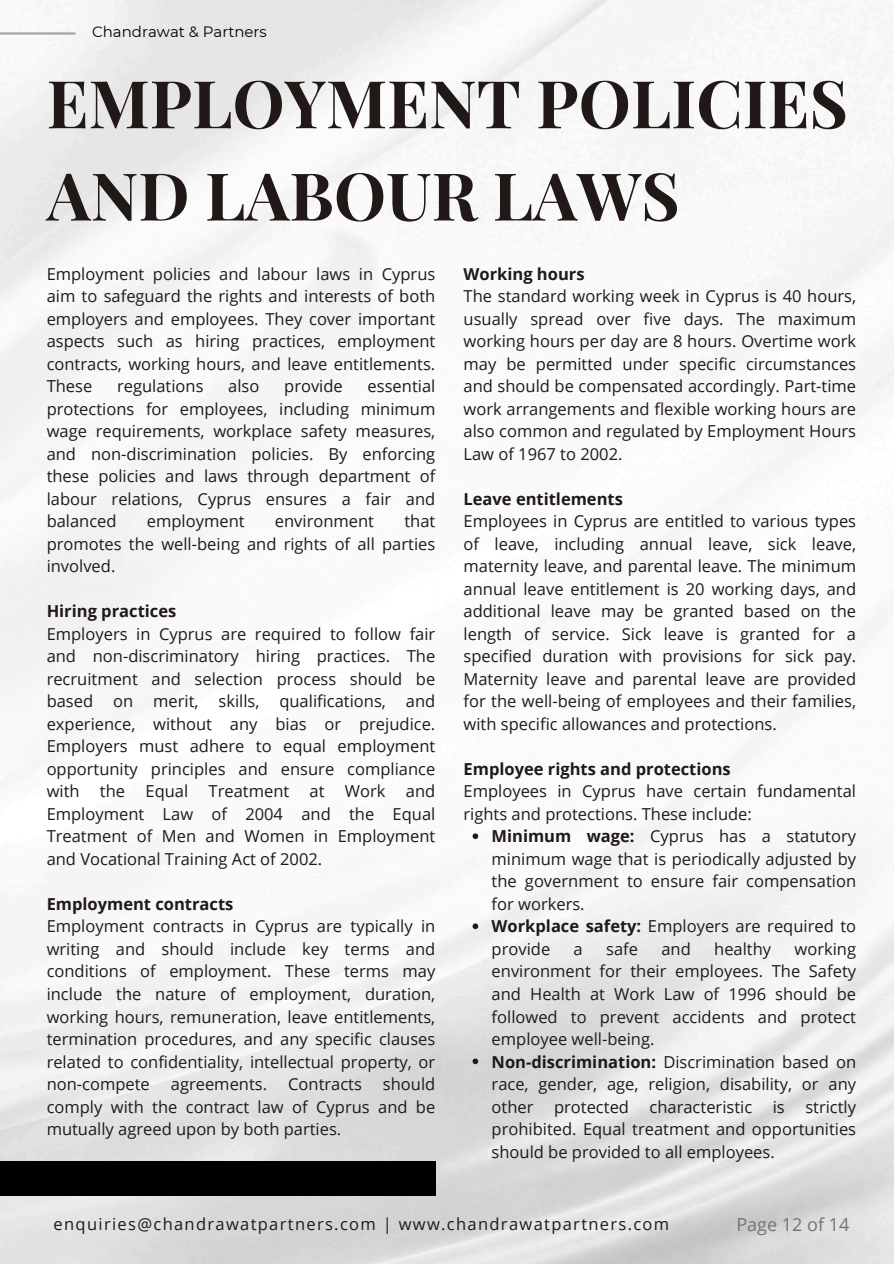
<style>
.page{position:relative;width:894px;height:1264px;background:#fff}
.page>*{position:absolute;margin:0;border:0;box-sizing:border-box;transform-origin:0 0}
.t1{font:700 66px/92.2px "Playfair Display";color:#201917}
.t2{font:18px "Open Sans";color:#737373}
.t3{font:16.5px/22.5px "Open Sans";color:#201917;text-align:justify}
.t4{font:16.5px "Open Sans";letter-spacing:.08em;color:#201917}
.t5{font:15px "Montserrat";color:#000}
.s1{font-weight:700}
</style>
<div class="page">
<img style="left:0;top:0;width:893px;height:1263px">
<hr style="left:0;top:32px;width:75px;height:3px;background:#a6a6a6">
<div style="left:0;top:1161px;width:435px;height:34px;background:#000"></div>
<svg style="left:472px;top:833px;width:6px;height:6px"></svg>
<svg style="left:472px;top:923px;width:6px;height:6px"></svg>
<svg style="left:472px;top:1058px;width:6px;height:6px"></svg>
<p class="t5" style="left:92px;top:23px;width:176px">Chandrawat &amp; Partners</p>
<h2 class="t1" style="left:47px;top:55px;width:802px">EMPLOYMENT POLICIES<br>AND LABOUR LAWS</h2>
<p class="t3" style="left:47px;top:262px;width:390px">Employment policies and labour laws in Cyprus aim to safeguard the rights and interests of both employers and employees. They cover important aspects such as hiring practices, employment contracts, working hours, and leave entitlements.<br>These</p>
<p class="t3" style="left:47px;top:374px;width:390px;text-indent:321px">essential protections for employees, including minimum wage requirements, workplace safety measures, and non-discrimination policies. By enforcing these policies and laws through department of labour relations, Cyprus ensures a fair and balanced</p>
<p class="t3" style="left:117px;top:374px;width:88px">regulations</p>
<p class="t3" style="left:228px;top:374px;width:33px">also</p>
<p class="t3" style="left:284px;top:374px;width:60px">provide</p>
<p class="t3" style="left:47px;top:509px;width:390px;text-indent:357px">that promotes the well-being and rights of all parties involved.</p>
<h2 class="t3" style="left:47px;top:599px;width:390px;text-align:left"><span class="s1">Hiring practices<br></span>Employers in Cyprus are required to follow fair and non-discriminatory hiring practices. The recruitment and selection process should be based on merit, skills, qualifications, and experience, without any bias or prejudice.<br>Employers must adhere to equal employment opportunity principles and ensure compliance with the Equal Treatment at Work and Employment Law of 2004 and the Equal Treatment of Men and Women in Employment and Vocational Training Act of 2002.</h2>
<h2 class="t3" style="left:47px;top:892px;width:390px;text-align:left"><span class="s1">Employment contracts<br></span>Employment contracts in Cyprus are typically in writing and should include key terms and conditions of employment. These terms may include the nature of employment, duration, working hours, remuneration, leave entitlements, termination procedures, and any specific clauses related to confidentiality, intellectual property, or non-compete</h2>
<p class="t3" style="left:147px;top:509px;width:99px">employment</p>
<p class="t3" style="left:275px;top:509px;width:101px">environment</p>
<h2 class="t3" style="left:47px;top:1072px;width:390px;text-indent:336px">should comply with the contract law of Cyprus and be mutually agreed upon by both parties.</h2>
<h2 class="t3" style="left:171px;top:1072px;width:98px">agreements.</h2>
<h2 class="t3" style="left:288px;top:1072px;width:75px">Contracts</h2>
<p class="t3" style="left:463px;top:262px;width:394px;text-align:left"><span class="s1">Working hours<br></span>The standard working week in Cyprus is 40 hours, usually spread over five days. The maximum working hours per day are 8 hours. Overtime work may be permitted under specific circumstances and should be compensated accordingly. Part-time work arrangements and flexible working hours are also common and regulated by Employment Hours Law of 1967 to 2002.</p>
<p class="t3" style="left:463px;top:487px;width:394px;text-align:left"><span class="s1">Leave entitlements<br></span>Employees in Cyprus are entitled to various types of leave, including annual leave, sick leave, maternity leave, and parental leave. The minimum annual leave entitlement is 20 working days, and additional leave may be granted based on the length of service. Sick leave is granted for a specified duration with provisions for sick pay.<br>Maternity leave and parental leave are provided for the well-being of employees and their families, with specific allowances and protections.</p>
<h1 class="t3" style="left:463px;top:757px;width:394px;text-align:left"><span class="s1">Employee rights and protections<br></span>Employees in Cyprus have certain fundamental rights and protections. These include:</h1>
<h2 class="t3" style="left:491px;top:824px;width:366px"><span class="s1">Minimum wage:</span> Cyprus has a statutory minimum wage that is periodically adjusted by the government to ensure fair compensation for workers.</h2>
<h2 class="t3" style="left:491px;top:914px;width:366px"><span class="s1">Workplace safety:</span> Employers are required to provide</h2>
<h2 class="t3" style="left:573px;top:937px;width:11px">a</h2>
<h2 class="t3" style="left:606px;top:937px;width:33px">safe</h2>
<h2 class="t3" style="left:661px;top:937px;width:31px">and</h2>
<h2 class="t3" style="left:714px;top:937px;width:58px">healthy</h2>
<h2 class="t3" style="left:491px;top:937px;width:366px;text-indent:303px">working environment for their employees. The Safety and Health at Work Law of 1996 should be followed to prevent accidents and protect employee well-being.</h2>
<h2 class="t3" style="left:491px;top:1049px;width:366px"><span class="s1">Non-discrimination:</span> Discrimination based on race, gender, age, religion, disability, or any other protected characteristic is strictly prohibited. Equal treatment and opportunities should be provided to all employees.</h2>
<p class="t4" style="left:54px;top:1211px;width:617px">enquiries@chandrawatpartners.com | www.chandrawatpartners.com</p>
<p class="t2" style="left:736px;top:1211px;width:114px">Page 12 of 14</p>
</div>
